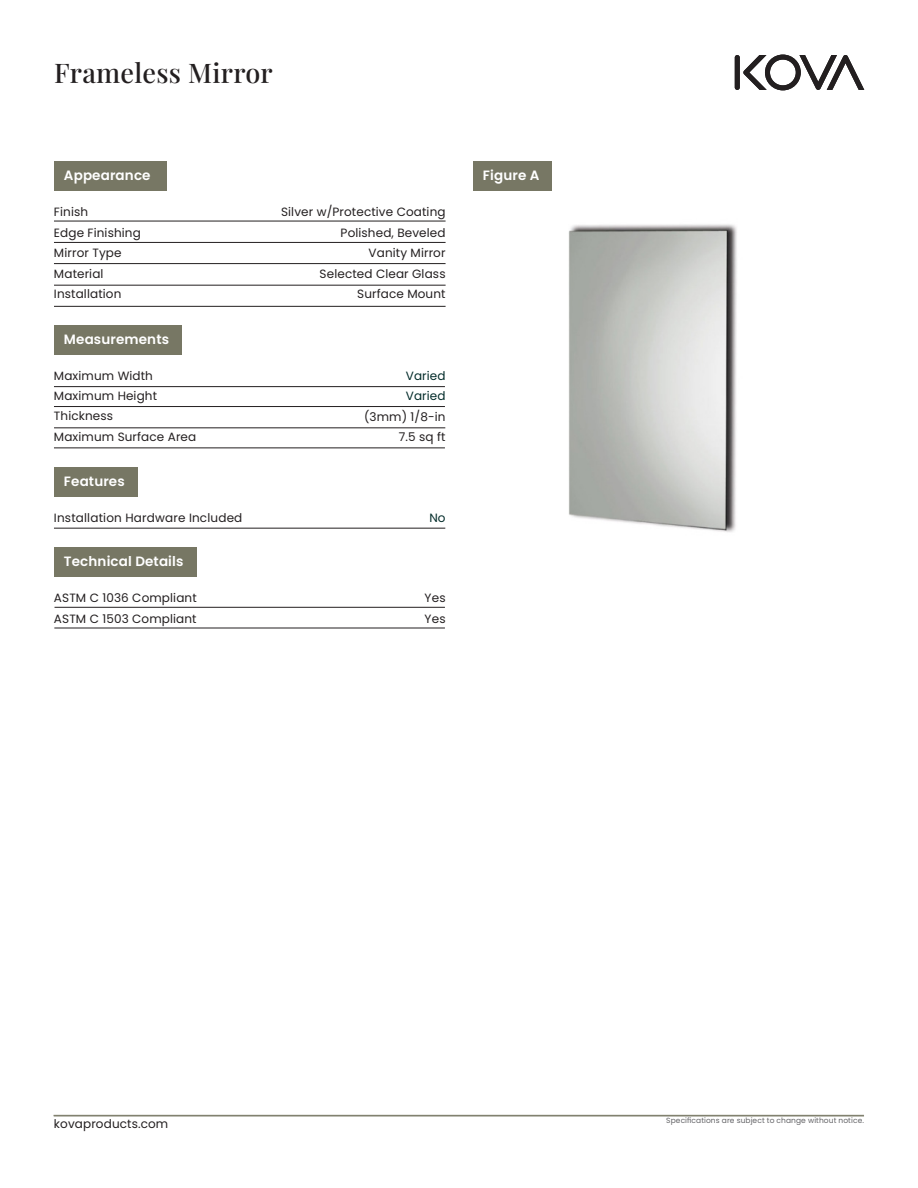
<style>
.page{position:relative;width:918px;height:1188px;background:#fff}
.page>*{position:absolute;margin:0;border:0;box-sizing:border-box;transform-origin:0 0}
.t1{font:500 27px "Playfair Display";letter-spacing:.01em;color:#231f20}
.t2{font:600 13.5px "Poppins";letter-spacing:.01em;color:#fff}
.body{font:12px/20.4px "Poppins";letter-spacing:.01em;color:#231f20}
.body_right{font:12px "Poppins";letter-spacing:.01em;color:#231f20}
.body_right-2{font:12px "Poppins";letter-spacing:.01em;color:#032c2a}
.t3{font:7.5px "Poppins";letter-spacing:.01em;color:#636366}
</style>
<div class="page">
<hr style="left:54px;top:406px;width:391px;height:1px;background:#231f20">
<hr style="left:54px;top:428px;width:391px;height:1px;background:#231f20">
<hr style="left:54px;top:448px;width:391px;height:1px;background:#231f20">
<hr style="left:54px;top:386px;width:391px;height:1px;background:#231f20">
<hr style="left:54px;top:528px;width:391px;height:1px;background:#231f20">
<hr style="left:54px;top:1116px;width:810px;height:1px;background:#777764">
<div style="left:735px;top:55px;width:5px;height:35px;background:#231f20;border-radius:3px"></div>
<svg style="left:743px;top:55px;width:121px;height:35px"></svg>
<hr style="left:54px;top:263px;width:392px;height:1px;background:#231f20">
<hr style="left:54px;top:242px;width:392px;height:1px;background:#231f20">
<hr style="left:54px;top:221px;width:392px;height:1px;background:#231f20">
<hr style="left:55px;top:607px;width:390px;height:1px;background:#231f20">
<div style="left:473px;top:162px;width:78px;height:29px;background:#777764"></div>
<div style="left:54px;top:162px;width:112px;height:29px;background:#777764"></div>
<div style="left:54px;top:325px;width:128px;height:29px;background:#777764"></div>
<div style="left:54px;top:467px;width:83px;height:30px;background:#777764"></div>
<div style="left:54px;top:548px;width:143px;height:29px;background:#777764"></div>
<hr style="left:54px;top:628px;width:391px;height:1px;background:#231f20">
<hr style="left:54px;top:306px;width:392px;height:1px;background:#231f20">
<hr style="left:54px;top:285px;width:392px;height:1px;background:#231f20">
<hr style="left:54px;top:1115px;width:810px;height:1px;background:#777764">
<img style="left:568px;top:224px;width:169px;height:308px">
<p class="t1" style="left:54px;top:52px;width:220px">Frameless Mirror</p>
<p class="t2" style="left:64px;top:168px;width:88px">Appearance</p>
<p class="t2" style="left:483px;top:168px;width:58px">Figure A</p>
<p class="body" style="left:54px;top:202px;width:88px">Finish<br>Edge Finishing<br>Mirror Type<br>Material<br>Installation</p>
<p class="t2" style="left:64px;top:331px;width:107px">Measurements</p>
<p class="body" style="left:54px;top:365px;width:144px">Maximum Width<br>Maximum Height<br>Thickness<br>Maximum Surface Area</p>
<p class="t2" style="left:64px;top:473px;width:62px">Features</p>
<p class="body" style="left:54px;top:508px;width:190px">Installation Hardware Included</p>
<p class="t2" style="left:64px;top:554px;width:121px">Technical Details</p>
<p class="body" style="left:54px;top:588px;width:144px">ASTM C 1036 Compliant<br>ASTM C 1503 Compliant</p>
<p class="body" style="left:281px;top:202px;width:166px">Silver w/Protective Coating</p>
<p class="body" style="left:341px;top:222px;width:106px">Polished, Beveled</p>
<p class="body" style="left:369px;top:243px;width:79px">Vanity Mirror</p>
<p class="body" style="left:320px;top:263px;width:127px">Selected Clear Glass</p>
<p class="body" style="left:357px;top:284px;width:90px">Surface Mount</p>
<p class="body_right-2" style="left:406px;top:369px;width:41px">Varied</p>
<p class="body_right-2" style="left:406px;top:389px;width:41px">Varied</p>
<p class="body_right" style="left:364px;top:410px;width:83px">(3mm) 1/8-in</p>
<p class="body_right" style="left:399px;top:430px;width:48px">7.5 sq ft</p>
<p class="body_right-2" style="left:429px;top:511px;width:18px">No</p>
<p class="body_right" style="left:425px;top:591px;width:23px">Yes</p>
<p class="body_right" style="left:425px;top:612px;width:23px">Yes</p>
<p class="body" style="left:54px;top:1114px;width:116px">kovaproducts.com</p>
<p class="t3" style="left:666px;top:1116px;width:199px">Specifications are subject to change without notice.</p>
</div>
